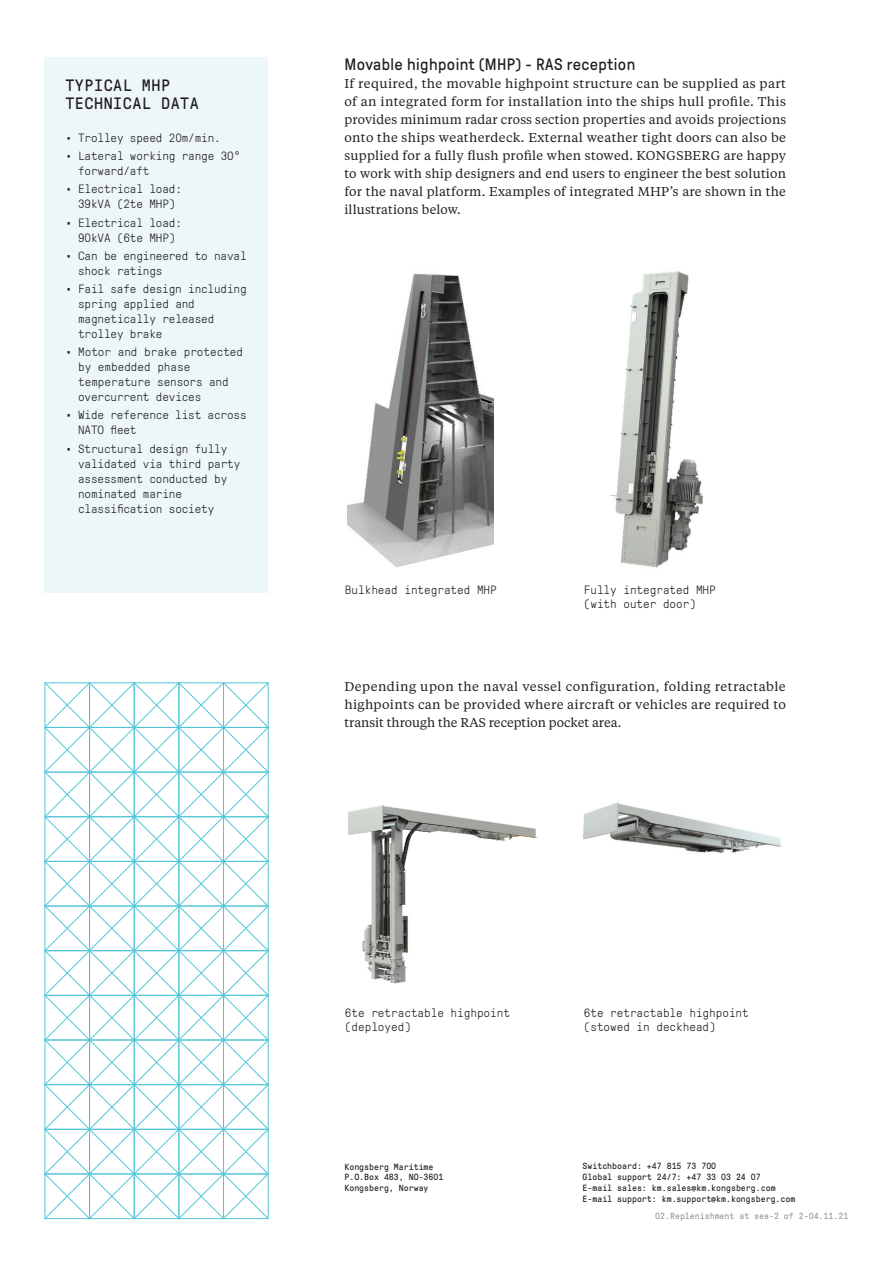
<style>
.page{position:relative;width:893px;height:1263px;background:#fff}
.page>*{position:absolute;margin:0;border:0;box-sizing:border-box;transform-origin:0 0}
.t1{font:16.5px "GT Pressura";letter-spacing:.025em;color:#231f20}
.t2{font:16.5px/18px "GT Pressura Mono";letter-spacing:.03em;color:#231f20}
.t3{font:12.75px/18px "Tiempos Text";letter-spacing:.01em;color:#231f20;text-align:justify}
.t4{font:300 12px/15px "GT Pressura Mono";letter-spacing:-.01em;color:#231f20}
.t5{font:9px/10.8px "GT Pressura Mono";color:#231f20}
.t6{font:9px "GT Pressura Mono";color:#97999c}
</style>
<div class="page">
<div style="left:44px;top:57px;width:224px;height:536px;background:#edf7f9"></div>
<svg style="left:44px;top:682px;width:225px;height:537px"></svg>
<img style="left:348px;top:273px;width:146px;height:294px">
<img style="left:348px;top:805px;width:189px;height:179px">
<img style="left:610px;top:271px;width:93px;height:297px">
<img style="left:583px;top:802px;width:199px;height:51px">
<p class="t2" style="left:65px;top:77px;width:135px">TYPICAL MHP<br>TECHNICAL DATA</p>
<p class="t4" style="left:65px;top:131px;width:157px">• Trolley speed 20m/min.</p>
<p class="t4" style="left:78px;top:149px;width:164px;text-indent:-13px">• Lateral working range 30° forward/aft</p>
<p class="t4" style="left:65px;top:182px;width:118px;text-align:center">• Electrical load:<br>39kVA (2te MHP)</p>
<p class="t4" style="left:65px;top:215px;width:118px;text-align:center">• Electrical load:<br>90kVA (6te MHP)</p>
<p class="t4" style="left:78px;top:248px;width:170px;text-indent:-13px">• Can be engineered to naval shock ratings</p>
<p class="t4" style="left:78px;top:282px;width:170px;text-indent:-13px">• Fail safe design including spring applied and magnetically released trolley brake</p>
<p class="t4" style="left:78px;top:345px;width:167px;text-indent:-13px">• Motor and brake protected by embedded phase temperature sensors and overcurrent devices</p>
<p class="t4" style="left:78px;top:408px;width:170px;text-indent:-13px">• Wide reference list across<br>NATO fleet</p>
<p class="t4" style="left:78px;top:441px;width:164px;text-indent:-13px">• Structural design fully validated via third party assessment conducted by nominated marine classification society</p>
<p class="t1" style="left:344px;top:56px;width:292px">Movable highpoint (MHP) - RAS reception</p>
<p class="t3" style="left:344px;top:74px;width:443px">If required, the movable highpoint structure can be supplied as part of an integrated form for installation into the ships hull profile. This provides minimum radar cross section properties and avoids projections onto the ships weatherdeck. External weather tight doors can also be supplied for a fully flush profile when stowed. KONGSBERG are happy to work with ship designers and end users to engineer the best solution for the naval platform. Examples of integrated MHP’s are shown in the illustrations below.</p>
<p class="t4" style="left:345px;top:582px;width:153px">Bulkhead integrated MHP</p>
<p class="t4" style="left:584px;top:583px;width:133px;line-height:14.4px">Fully integrated MHP (with outer door)</p>
<p class="t3" style="left:344px;top:677px;width:443px">Depending upon the naval vessel configuration, folding retractable highpoints can be provided where aircraft or vehicles are required to transit through the RAS reception pocket area.</p>
<p class="t4" style="left:345px;top:1005px;width:167px;line-height:14.4px">6te retractable highpoint (deployed)</p>
<p class="t5" style="left:344px;top:1161px;width:101px">Kongsberg Maritime<br>P.O.Box 483, NO-3601<br>Kongsberg, Norway</p>
<p class="t4" style="left:584px;top:1005px;width:167px;line-height:14.4px">6te retractable highpoint (stowed in deckhead)</p>
<p class="t5" style="left:583px;top:1161px;width:214px">Switchboard: +47 815 73 700<br>Global support 24/7: +47 33 03 24 07<br>E-mail sales: km.sales@km.kongsberg.com E-mail support: km.support@km.kongsberg.com</p>
<p class="t6" style="left:655px;top:1211px;width:195px">02.Replenishment at sea-2 of 2-04.11.21</p>
</div>
